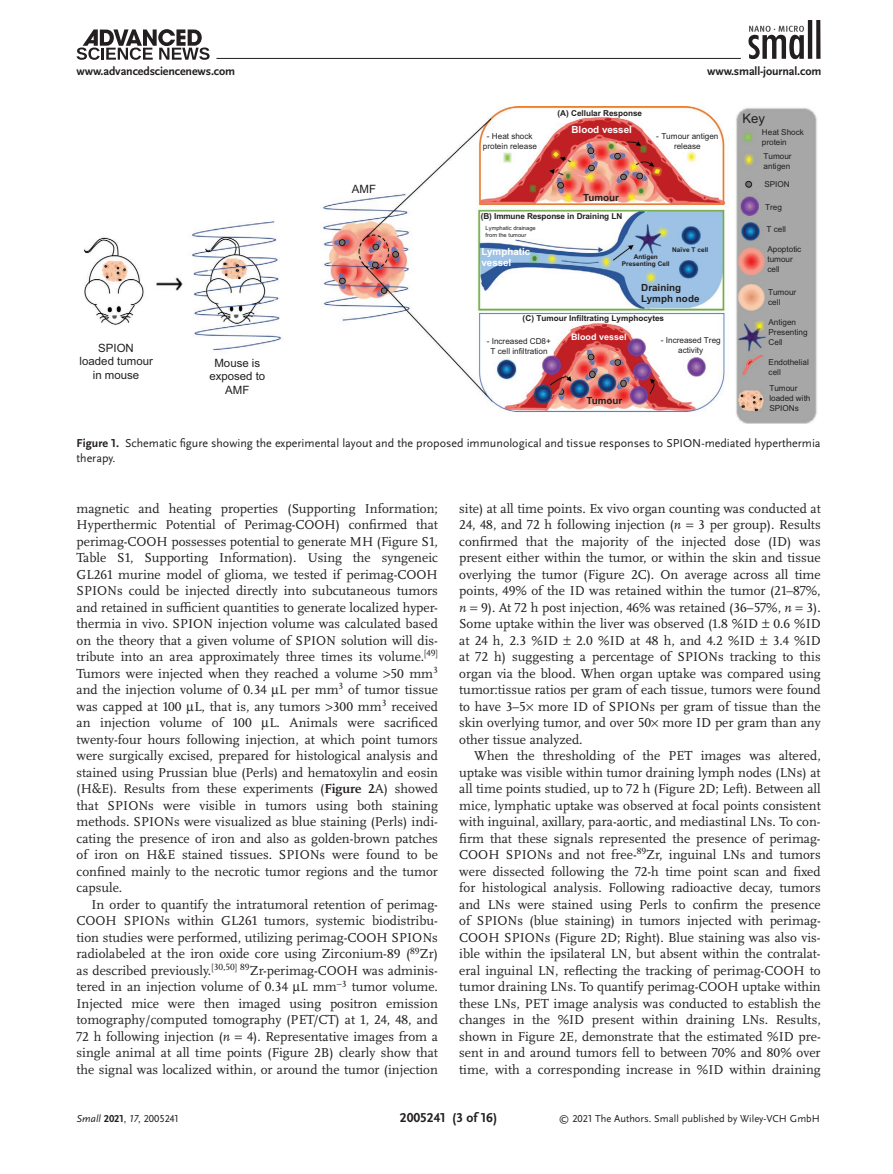
<style>
.page{position:relative;width:893px;height:1174px;background:#fff}
.page>*{position:absolute;margin:0;border:0;box-sizing:border-box;transform-origin:0 0}
.t1{font:13.5px/16.5px "Scala Pro";color:#231f20;text-align:justify}
.t2{font:700 13.5px "Scala Sans Pro";color:#231f20}
.t3{font:13.05px "Arial";color:#231f20}
.t4{font:12px/14.2px "Scala Sans Pro";color:#231f20}
.t5{font:700 12px "Scala Sans Pro";letter-spacing:-.01em;color:#231f20}
.t6{font:11.4px/13.5px "Arial";color:#231f20;text-align:center}
.t7{font:10.5px "Scala Sans Pro";color:#231f20}
.t8{font:700 9.9px/11.6px "Arial";color:#231f20}
.t9{font:700 9.9px/11.6px "Arial";letter-spacing:-.005em;color:#fff}
.t10{font:700 9px "Arial";letter-spacing:.005em;color:#fff}
.t11{font:8.25px/9.9px "Arial";color:#231f20}
.t12{font:700 8.25px "Arial";color:#231f20}
.t13{font:700 6.45px/7.4px "Arial";letter-spacing:.005em;color:#231f20;text-align:center}
.t14{font:5.7px/6.6px "Arial";color:#231f20}
.s1{font-weight:700}
.s2{font-style:italic}
</style>
<div class="page">
<svg style="left:77px;top:29px;width:133px;height:31px"></svg>
<hr style="left:216px;top:58px;width:525px;height:1px;background:#231f20">
<svg style="left:748px;top:20px;width:73px;height:39px"></svg>
<img style="left:84px;top:106px;width:734px;height:318px">
<p class="t5" style="left:77px;top:64px;width:160px">www.advancedsciencenews.com</p>
<p class="t5" style="left:707px;top:64px;width:116px">www.small-journal.com</p>
<p class="t6" style="left:80px;top:341px;width:75px">SPION<br>loaded tumour in mouse</p>
<p class="t6" style="left:209px;top:356px;width:57px">Mouse is exposed to<br>AMF</p>
<p class="t6" style="left:352px;top:182px;width:26px">AMF</p>
<p class="t11" style="left:483px;top:131px;width:56px;text-align:center">- Heat shock protein release</p>
<p class="t12" style="left:557px;top:107px;width:86px">(A) Cellular Response</p>
<p class="t9" style="left:572px;top:124px;width:62px">Blood vessel</p>
<p class="t11" style="left:656px;top:131px;width:64px;text-align:center">- Tumour antigen release</p>
<p class="t8" style="left:583px;top:191px;width:37px">Tumour</p>
<p class="t12" style="left:481px;top:210px;width:143px">(B) Immune Response in Draining LN</p>
<p class="t14" style="left:486px;top:225px;width:52px">Lymphatic drainage from the tumour</p>
<p class="t9" style="left:481px;top:246px;width:50px">Lymphatic vessel</p>
<p class="t13" style="left:672px;top:246px;width:38px">Naïve T cell</p>
<p class="t13" style="left:622px;top:253px;width:49px">Antigen<br>Presenting Cell</p>
<p class="t8" style="left:641px;top:282px;width:60px">Draining<br>Lymph node</p>
<p class="t12" style="left:523px;top:313px;width:143px">(C) Tumour Infiltrating Lymphocytes</p>
<p class="t10" style="left:571px;top:331px;width:57px">Blood vessel</p>
<p class="t11" style="left:487px;top:336px;width:66px;text-align:center">- Increased CD8+<br>T cell infiltration</p>
<p class="t11" style="left:661px;top:335px;width:61px;text-align:center">- Increased Treg activity</p>
<p class="t8" style="left:586px;top:395px;width:37px">Tumour</p>
<p class="t3" style="left:742px;top:109px;width:24px">Key</p>
<p class="t11" style="left:762px;top:127px;width:44px">Heat Shock protein</p>
<p class="t11" style="left:764px;top:151px;width:30px">Tumour antigen</p>
<p class="t11" style="left:764px;top:179px;width:27px">SPION</p>
<p class="t11" style="left:765px;top:202px;width:18px">Treg</p>
<p class="t11" style="left:766px;top:224px;width:21px">T cell</p>
<p class="t11" style="left:767px;top:244px;width:35px">Apoptotic tumour cell</p>
<p class="t11" style="left:768px;top:287px;width:30px">Tumour cell</p>
<p class="t11" style="left:768px;top:317px;width:41px">Antigen<br>Presenting<br>Cell</p>
<p class="t11" style="left:769px;top:357px;width:42px">Endothelial cell</p>
<p class="t11" style="left:769px;top:383px;width:43px">Tumour loaded with<br>SPIONs</p>
<p class="t4" style="left:77px;top:436px;width:746px"><span class="s1">Figure 1.</span> Schematic figure showing the experimental layout and the proposed immunological and tissue responses to SPION-mediated hyperthermia therapy.</p>
<p class="t1" style="left:77px;top:500px;width:363px">magnetic and heating properties (Supporting Information; Hyperthermic Potential of Perimag-COOH) confirmed that perimag-COOH possesses potential to generate MH (Figure S1, Table S1, Supporting Information). Using the syngeneic GL261 murine model of glioma, we tested if perimag-COOH SPIONs could be injected directly into subcutaneous tumors and retained in sufficient quantities to generate localized hyper&shy;thermia in vivo. SPION injection volume was calculated based on the theory that a given volume of SPION solution will dis&shy;tribute into an area approximately three times its volume.<sup>[49] </sup>Tumors were injected when they reached a volume 50 mm<sup>3 </sup>and the injection volume of 0.34 L per mm<sup>3</sup> of tumor tissue was capped at 100 L, that is, any tumors 300 mm<sup>3</sup> received an injection volume of 100</p>
<p class="t1" style="left:77px;top:714px;width:363px;text-indent:193px">L. Animals were sacrificed twenty-four hours following injection, at which point tumors were surgically excised, prepared for histological analysis and stained using Prussian blue (Perls) and hematoxylin and eosin (H&amp;E). Results from these experiments (<span class="s1">Figure 2</span>A) showed that SPIONs were visible in tumors using both staining methods. SPIONs were visualized as blue staining (Perls) indi&shy;cating the presence of iron and also as golden-brown patches of iron on H&amp;E stained tissues. SPIONs were found to be confined mainly to the necrotic tumor regions and the tumor capsule.</p>
<p class="t1" style="left:77px;top:896px;width:363px;text-indent:15px">In order to quantify the intratumoral retention of perimag-COOH SPIONs within GL261 tumors, systemic biodistribu&shy;tion studies were performed, utilizing perimag-COOH SPIONs radiolabeled at the iron oxide core using Zirconium-89 (<sup>89</sup>Zr) as described previously.<sup>[30,50]</sup> <sup>89</sup>Zr-perimag-COOH was adminis&shy;tered in an injection volume of 0.34 L mm−<sup>3</sup> tumor volume.<br>Injected mice were then imaged using positron emission tomography/computed tomography (PET/CT) at 1, 24, 48, and 72 h following injection (<span class="s2">n</span></p>
<p class="t1" style="left:77px;top:1028px;width:363px;text-indent:171px">4). Representative images from a single animal at all time points (Figure 2B) clearly show that the signal was localized within, or around the tumor (injection</p>
<p class="t1" style="left:459px;top:500px;width:363px">site) at all time points. Ex vivo organ counting was conducted at<br>24, 48, and 72 h following injection (<span class="s2">n</span></p>
<p class="t1" style="left:459px;top:516px;width:363px;text-indent:239px">3 per group). Results confirmed that the majority of the injected dose (ID) was present either within the tumor, or within the skin and tissue overlying the tumor (Figure 2C). On average across all time points, 49% of the ID was retained within the tumor (21–87%, <span class="s2">n</span> 9). At 72 h post injection, 46% was retained (36–57%, <span class="s2">n</span> 3).<br>Some uptake within the liver was observed (1.8 %ID 0.6 %ID at 24 h, 2.3 %ID</p>
<p class="t1" style="left:576px;top:632px;width:180px">2.0 %ID at 48 h, and 4.2 %ID</p>
<p class="t1" style="left:459px;top:632px;width:363px;text-indent:313px">3.4 %ID at 72 h) suggesting a percentage of SPIONs tracking to this organ via the blood. When organ uptake was compared using tumor:tissue ratios per gram of each tissue, tumors were found to have 3–5 more ID of SPIONs per gram of tissue than the skin overlying tumor, and over 50 more ID per gram than any other tissue analyzed.</p>
<p class="t1" style="left:459px;top:747px;width:363px;text-indent:15px">When the thresholding of the PET images was altered, uptake was visible within tumor draining lymph nodes (LNs) at all time points studied, up to 72 h (Figure 2D; Left). Between all mice, lymphatic uptake was observed at focal points consistent with inguinal, axillary, para-aortic, and mediastinal LNs. To con&shy;firm that these signals represented the presence of perimag-COOH SPIONs and not free-<sup>89</sup>Zr, inguinal LNs and tumors were dissected following the 72-h time point scan and fixed for histological analysis. Following radioactive decay, tumors and LNs were stained using Perls to confirm the presence of SPIONs (blue staining) in tumors injected with perimag-COOH SPIONs (Figure 2D; Right). Blue staining was also vis&shy;ible within the ipsilateral LN, but absent within the contralat&shy;eral inguinal LN, reflecting the tracking of perimag-COOH to tumor draining LNs. To quantify perimag-COOH uptake within these LNs, PET image analysis was conducted to establish the changes in the %ID present within draining LNs. Results, shown in Figure 2E, demonstrate that the estimated %ID pre&shy;sent in and around tumors fell to between 70% and 80% over time, with a corresponding increase in %ID within draining</p>
<p class="t7" style="left:77px;top:1112px;width:104px"><span class="s2">Small</span> <span class="s1">2021</span>, <span class="s2">17</span>, 2005241</p>
<p class="t2" style="left:400px;top:1109px;width:99px">2005241 (3 of 16)</p>
<p class="t7" style="left:559px;top:1112px;width:262px">© 2021 The Authors. Small published by Wiley-VCH GmbH</p>
</div>
